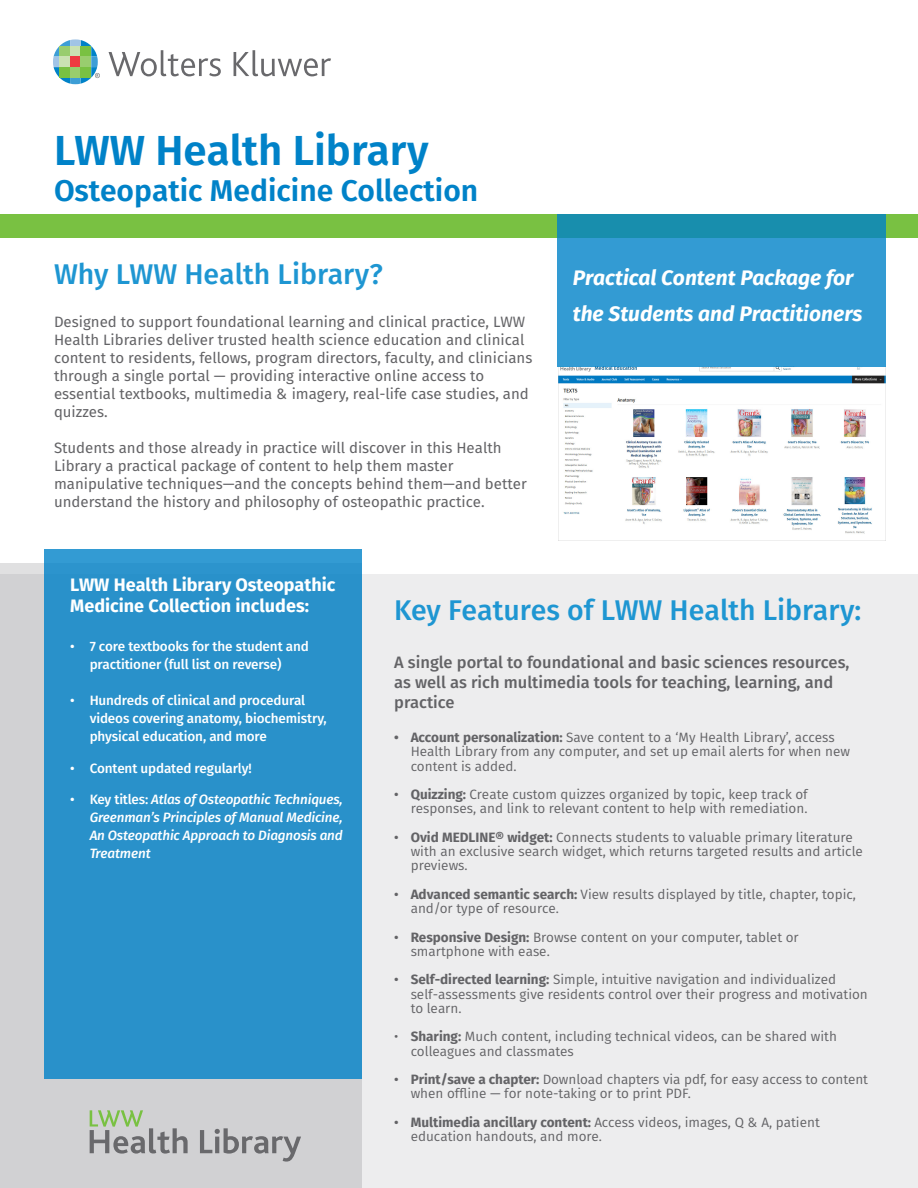
<style>
.page{position:relative;width:918px;height:1188px;background:#fff}
.page>*{position:absolute;margin:0;border:0;box-sizing:border-box;transform-origin:0 0}
.t1{font:600 42px "Fira Sans";color:#0082c8}
.t2{font:600 30px "Fira Sans";color:#0082c8}
.t3{font:500 28.5px "Fira Sans";color:#1e96d2}
.t4{font:italic 700 21px/36px "Fira Sans";color:#fff}
.t5{font:700 18px/21px "Fira Sans";color:#fff}
.t6{font:500 16.5px/19.8px "Fira Sans";color:#636366}
.t7{font:15px/18px "Fira Sans";color:#636366}
.t8{font:13.5px/14.2px "Fira Sans";color:#636366}
.t9{font:500 13.5px/18px "Fira Sans";letter-spacing:-.01em;color:#fff;text-align:center}
.t10{font:italic 500 13.5px/18px "Fira Sans";letter-spacing:-.01em;color:#fff;text-align:justify}
.s1{font-style:normal}
.s2{font-weight:700}
.s3{font-weight:500}
</style>
<div class="page">
<img style="left:559px;top:366px;width:327px;height:174px">
<div style="left:0;top:214px;width:918px;height:24px;background:#79c142"></div>
<div style="left:0;top:575px;width:918px;height:613px;background:#ededee"></div>
<div style="left:0;top:563px;width:362px;height:625px;background:#d1d1d3"></div>
<div style="left:44px;top:550px;width:318px;height:529px;background:#2991ca"></div>
<svg style="left:90px;top:1110px;width:98px;height:44px"></svg>
<svg style="left:200px;top:1128px;width:101px;height:34px"></svg>
<svg style="left:53px;top:39px;width:47px;height:45px"></svg>
<svg style="left:109px;top:50px;width:112px;height:26px"></svg>
<svg style="left:234px;top:50px;width:97px;height:26px"></svg>
<svg style="left:557px;top:214px;width:329px;height:152px;background:#2e98cd"></svg>
<p class="t1" style="left:54px;top:116px;width:376px">LWW Health Library</p>
<p class="t2" style="left:54px;top:166px;width:426px">Osteopatic Medicine Collection</p>
<p class="t3" style="left:54px;top:251px;width:330px">Why LWW Health Library?</p>
<p class="t7" style="left:54px;top:312px;width:480px">Designed to support foundational learning and clinical practice, LWW Health Libraries deliver trusted health science education and clinical content to residents, fellows, program directors, faculty, and clinicians through a single portal — providing interactive online access to essential textbooks, multimedia &amp; imagery, real-life case studies, and quizzes.</p>
<p class="t7" style="left:54px;top:438px;width:474px">Students and those already in practice will discover in this Health Library a practical package of content to help them master manipulative techniques—and the concepts behind them—and better understand the history and philosophy of osteopathic practice.</p>
<p class="t4" style="left:573px;top:259px;width:291px">Practical Content Package for the Students and Practitioners</p>
<p class="t5" style="left:70px;top:573px;width:267px">LWW Health Library Osteopathic<br>Medicine Collection includes:</p>
<p class="t9" style="left:70px;top:637px;width:240px">• 7 core textbooks for the student and practitioner (full list on reverse)</p>
<p class="t9" style="left:90px;top:691px;width:239px;text-align:left;text-indent:-19px">• Hundreds of clinical and procedural videos covering anatomy, biochemistry, physical education, and more</p>
<p class="t9" style="left:70px;top:759px;width:183px">• Content updated regularly!</p>
<p class="t10" style="left:90px;top:790px;width:255px;text-indent:-19px"><span class="s1">• Key titles:</span> Atlas of Osteopathic Techniques, Greenman’s Principles of Manual Medicine, An Osteopathic Approach to Diagnosis and Treatment</p>
<p class="t3" style="left:394px;top:587px;width:469px">Key Features of LWW Health Library:</p>
<p class="t6" style="left:394px;top:652px;width:457px">A single portal to foundational and basic sciences resources, as well as rich multimedia tools for teaching, learning, and practice</p>
<p class="t8" style="left:411px;top:730px;width:441px;text-indent:-16px"><span class="s2">• Account personalization:</span> Save content to a ‘My Health Library’, access<br>Health Library from any computer, and set up email alerts for when new content is added.</p>
<p class="t8" style="left:394px;top:787px;width:415px;text-align:right"><span class="s3">•</span> <span class="s2">Quizzing:</span> Create custom quizzes organized by topic, keep track of responses, and link to relevant content to help with remediation.</p>
<p class="t8" style="left:411px;top:830px;width:454px;text-indent:-16px"><span class="s3">•</span> <span class="s2">Ovid MEDLINE® widget:</span> Connects students to valuable primary literature with an exclusive search widget, which returns targeted results and article previews.</p>
<p class="t8" style="left:411px;top:887px;width:447px;text-indent:-16px"><span class="s3">•</span> <span class="s2">Advanced semantic search:</span> View results displayed by title, chapter, topic, and/or type of resource.</p>
<p class="t8" style="left:411px;top:929px;width:390px;text-indent:-16px"><span class="s3">•</span> <span class="s2">Responsive Design:</span> Browse content on your computer, tablet or smartphone with ease.</p>
<p class="t8" style="left:411px;top:972px;width:459px;text-indent:-16px"><span class="s3">•</span> <span class="s2">Self-directed learning:</span> Simple, intuitive navigation and individualized self-assessments give residents control over their progress and motivation to learn.</p>
<p class="t8" style="left:411px;top:1029px;width:428px;text-indent:-16px">• <span class="s2">Sharing:</span> Much content, including technical videos, can be shared with colleagues and classmates</p>
<p class="t8" style="left:411px;top:1072px;width:459px;text-indent:-16px"><span class="s3">•</span> <span class="s2">Print/save a chapter:</span> Download chapters via pdf, for easy access to content when offline — for note-taking or to print PDF.</p>
<p class="t8" style="left:411px;top:1115px;width:411px;text-indent:-16px"><span class="s3">•</span> <span class="s2">Multimedia ancillary content:</span> Access videos, images, Q &amp; A, patient education handouts, and more.</p>
</div>
